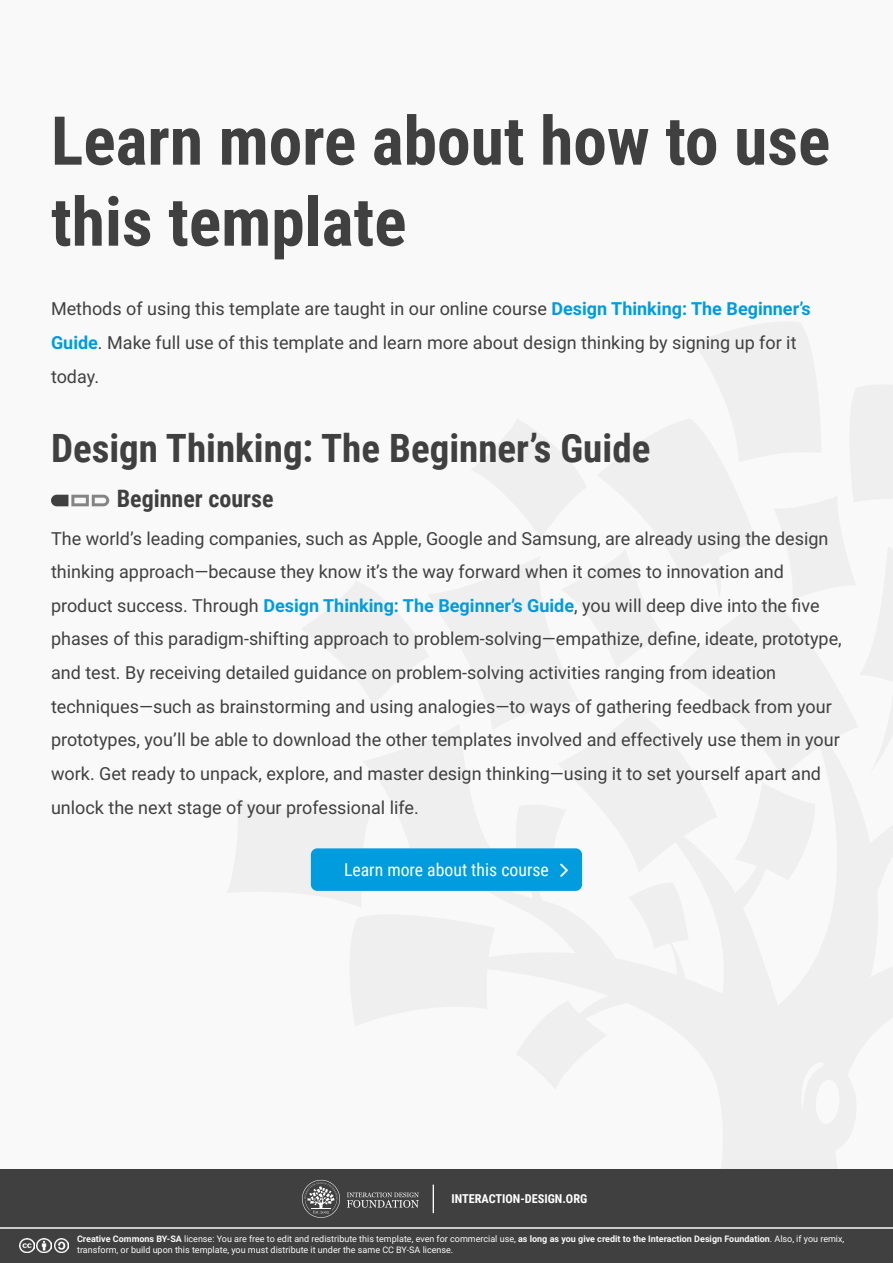
<style>
.page{position:relative;width:893px;height:1263px;background:#f9f9f9}
.page>*{position:absolute;margin:0;border:0;box-sizing:border-box;transform-origin:0 0}
.t1{font:700 67.5px/81px "Roboto Condensed";color:#404040}
.t2{font:700 39px "Roboto Condensed";color:#404040}
.t3{font:700 24px "Roboto Condensed";color:#404040}
.t4{font:18px/33.6px "Roboto";color:#404040}
.t5{font:17.7px "Roboto Condensed";color:#fff}
.t6{font:700 12.3px "Roboto Condensed";color:#fff}
.t7{font:9px/10.8px "Roboto";color:#f9f9f9}
.s1{font-weight:700;color:#009cde}
.s2{font-weight:700}
</style>
<div class="page">
<div style="left:0;top:1228px;width:893px;height:35px;background:#404040"></div>
<div style="left:0;top:1170px;width:893px;height:58px;background:#404040"></div>
<svg style="left:347px;top:1192px;width:72px;height:16px"></svg>
<svg style="left:302px;top:1180px;width:38px;height:38px"></svg>
<svg style="left:433px;top:1184px;width:1px;height:29px"></svg>
<img style="left:54px;top:1238px;width:15px;height:15px">
<img style="left:37px;top:1238px;width:14px;height:15px">
<img style="left:20px;top:1238px;width:14px;height:15px">
<hr style="left:0;top:1227px;width:893px;height:2px;background:#f9f9f9">
<svg style="left:51px;top:495px;width:58px;height:11px"></svg>
<div style="left:311px;top:848px;width:271px;height:43px;background:#009cde;border-radius:6px"></div>
<h1 class="t1" style="left:51px;top:101px;width:781px">Learn more about how to use this template</h1>
<p class="t4" style="left:51px;top:292px;width:761px">Methods of using this template are taught in our online course <span class="s1">Design Thinking: The Beginner’s<br>Guide</span>. Make full use of this template and learn more about design thinking by signing up for it today.</p>
<h2 class="t2" style="left:51px;top:426px;width:601px">Design Thinking: The Beginner’s Guide</h2>
<h3 class="t3" style="left:117px;top:485px;width:158px">Beginner course</h3>
<p class="t4" style="left:51px;top:522px;width:792px">The world’s leading companies, such as Apple, Google and Samsung, are already using the design thinking approach—because they know it’s the way forward when it comes to innovation and product success. Through <span class="s1">Design Thinking: The Beginner’s Guide</span>, you will deep dive into the five phases of this paradigm-shifting approach to problem-solving—empathize, define, ideate, prototype, and test. By receiving detailed guidance on problem-solving activities ranging from ideation techniques—such as brainstorming and using analogies—to ways of gathering feedback from your prototypes, you’ll be able to download the other templates involved and effectively use them in your work. Get ready to unpack, explore, and master design thinking—using it to set yourself apart and unlock the next stage of your professional life.</p>
<p class="t5" style="left:344px;top:859px;width:226px">Learn more about this course ∠</p>
<p class="t6" style="left:451px;top:1192px;width:137px">INTERACTION-DESIGN.ORG</p>
<p class="t7" style="left:77px;top:1234px;width:769px"><span class="s2">Creative Commons BY-SA</span> license: You are free to edit and redistribute this template, even for commercial use, <span class="s2">as long as you give credit to the Interaction Design Foundation</span>. Also, if you remix, transform, or build upon this template, you must distribute it under the same CC BY-SA license.</p>
</div>
